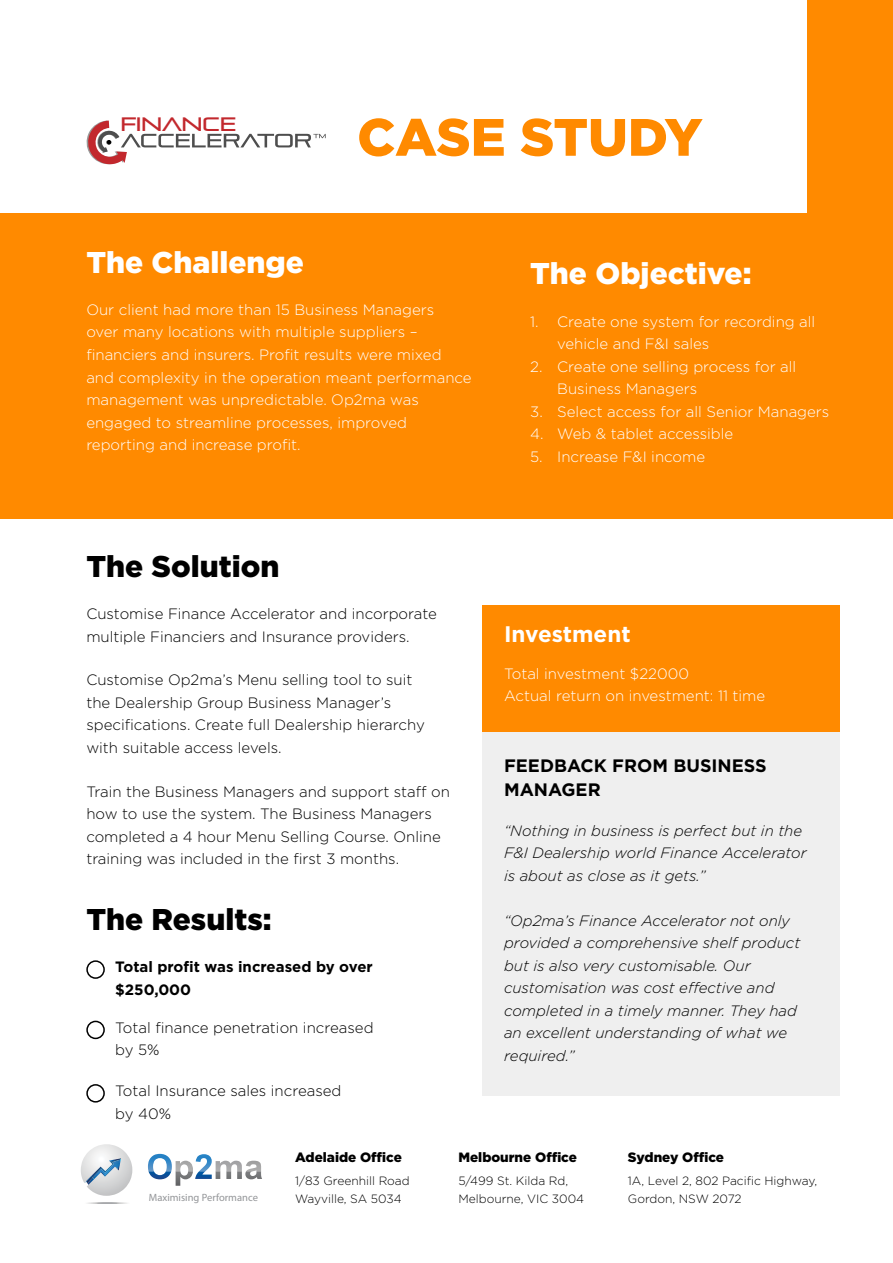
<style>
.page{position:relative;width:893px;height:1263px;background:#fff}
.page>*{position:absolute;margin:0;border:0;box-sizing:border-box;transform-origin:0 0}
.t1{font:900 52.5px "Gotham";letter-spacing:-.005em;color:#ff8a00}
.t2{font:900 30px "Gotham";color:#fff}
.t3{font:900 30px "Gotham";color:#000}
.t4{font:700 22.5px "Gotham";color:#fff}
.t5{font:19.35px "Pirulen";color:#c2282d}
.t6{font:700 18px/24px "Gotham";color:#000}
.t7{font:300 15px/22.5px "Gotham";color:#fff}
.t8{font:300 15px/22.5px "Gotham";color:#000}
.t9{font:italic 300 15px/22.5px "Gotham";color:#000}
.t10{font:700 15px/22.5px "Gotham";color:#000}
.t11{font:900 13.5px "Gotham";color:#000}
.t12{font:300 12px/18px "Gotham";color:#000}
.t13{font:10.5px "Myriad Pro";color:#939598}
</style>
<div class="page">
<svg style="left:87px;top:1202px;width:40px;height:2px"></svg>
<hr style="left:97px;top:1202px;width:21px;height:2px;background:#9c9c9c;border-radius:50%">
<hr style="left:97px;top:1202px;width:20px;height:2px;background:#a7a9ac;border-radius:50%">
<svg style="left:148px;top:1154px;width:114px;height:32px"></svg>
<img style="left:246px;top:1161px;width:15px;height:10px">
<svg style="left:81px;top:1144px;width:51px;height:52px"></svg>
<div style="left:0;top:0;width:893px;height:519px;background:#ff8a00"></div>
<div style="left:86px;top:960px;width:19px;height:19px;border:2px solid #000;border-radius:50%"></div>
<div style="left:86px;top:1021px;width:19px;height:18px;border:2px solid #000;border-radius:50%"></div>
<div style="left:86px;top:1084px;width:19px;height:18px;border:2px solid #000;border-radius:50%"></div>
<div style="left:482px;top:605px;width:358px;height:127px;background:#ff8a00"></div>
<div style="left:482px;top:732px;width:358px;height:363px;background:#efefef"></div>
<div style="left:0;top:0;width:807px;height:213px;background:#fff"></div>
<svg style="left:86px;top:121px;width:240px;height:44px"></svg>
<p class="t5" style="left:121px;top:112px;width:117px">FINANCE</p>
<h2 class="t2" style="left:86px;top:241px;width:219px">The Challenge</h2>
<h1 class="t1" style="left:357px;top:101px;width:347px">CASE STUDY</h1>
<h2 class="t2" style="left:530px;top:253px;width:223px">The Objective:</h2>
<p class="t7" style="left:86px;top:298px;width:387px">Our client had more than 15 Business Managers<br>over many locations with multiple suppliers – financiers and insurers. Profit results were mixed and complexity in the operation meant performance management was unpredictable. Op2ma was engaged to streamline processes, improved reporting and increase profit.</p>
<p class="t7" style="left:557px;top:310px;width:260px;text-indent:-27px">1. Create one system for recording all vehicle and F&amp;I sales</p>
<p class="t7" style="left:557px;top:355px;width:241px;text-indent:-27px">2. Create one selling process for all<br>Business Managers</p>
<p class="t7" style="left:530px;top:400px;width:301px">3. Select access for all Senior Managers</p>
<p class="t7" style="left:530px;top:422px;width:205px">4. Web &amp; tablet accessible</p>
<p class="t7" style="left:530px;top:445px;width:176px">5. Increase F&amp;I income</p>
<h2 class="t3" style="left:86px;top:545px;width:195px">The Solution</h2>
<p class="t8" style="left:86px;top:602px;width:352px">Customise Finance Accelerator and incorporate multiple Financiers and Insurance providers.</p>
<p class="t8" style="left:86px;top:668px;width:340px">Customise Op2ma’s Menu selling tool to suit the Dealership Group Business Manager’s specifications. Create full Dealership hierarchy with suitable access levels.</p>
<p class="t8" style="left:86px;top:780px;width:365px">Train the Business Managers and support staff on how to use the system. The Business Managers completed a 4 hour Menu Selling Course. Online training was included in the first 3 months.</p>
<h2 class="t3" style="left:86px;top:899px;width:187px">The Results:</h2>
<p class="t10" style="left:115px;top:956px;width:259px">Total profit was increased by over $250,000</p>
<p class="t8" style="left:115px;top:1016px;width:260px">Total finance penetration increased by 5%</p>
<p class="t8" style="left:115px;top:1079px;width:228px">Total Insurance sales increased by 40%</p>
<h3 class="t4" style="left:504px;top:619px;width:128px">Investment</h3>
<p class="t7" style="left:504px;top:662px;width:263px">Total investment $22000<br>Actual return on investment: 11 time</p>
<p class="t6" style="left:504px;top:753px;width:264px">FEEDBACK FROM BUSINESS<br>MANAGER</p>
<p class="t9" style="left:504px;top:819px;width:304px">“Nothing in business is perfect but in the<br>F&amp;I Dealership world Finance Accelerator is about as close as it gets.”</p>
<p class="t9" style="left:504px;top:909px;width:298px">“Op2ma’s Finance Accelerator not only provided a comprehensive shelf product but is also very customisable. Our customisation was cost effective and completed in a timely manner. They had an excellent understanding of what we required.”</p>
<p class="t13" style="left:149px;top:1191px;width:111px">Maximising Performance</p>
<p class="t11" style="left:295px;top:1147px;width:108px">Adelaide Office</p>
<p class="t12" style="left:295px;top:1172px;width:116px">1/83 Greenhill Road<br>Wayville, SA 5034</p>
<p class="t11" style="left:458px;top:1147px;width:120px">Melbourne Office</p>
<p class="t12" style="left:458px;top:1172px;width:127px">5/499 St. Kilda Rd,<br>Melbourne, VIC 3004</p>
<p class="t11" style="left:628px;top:1147px;width:98px">Sydney Office</p>
<p class="t12" style="left:628px;top:1172px;width:191px">1A, Level 2, 802 Pacific Highway,<br>Gordon, NSW 2072</p>
</div>
